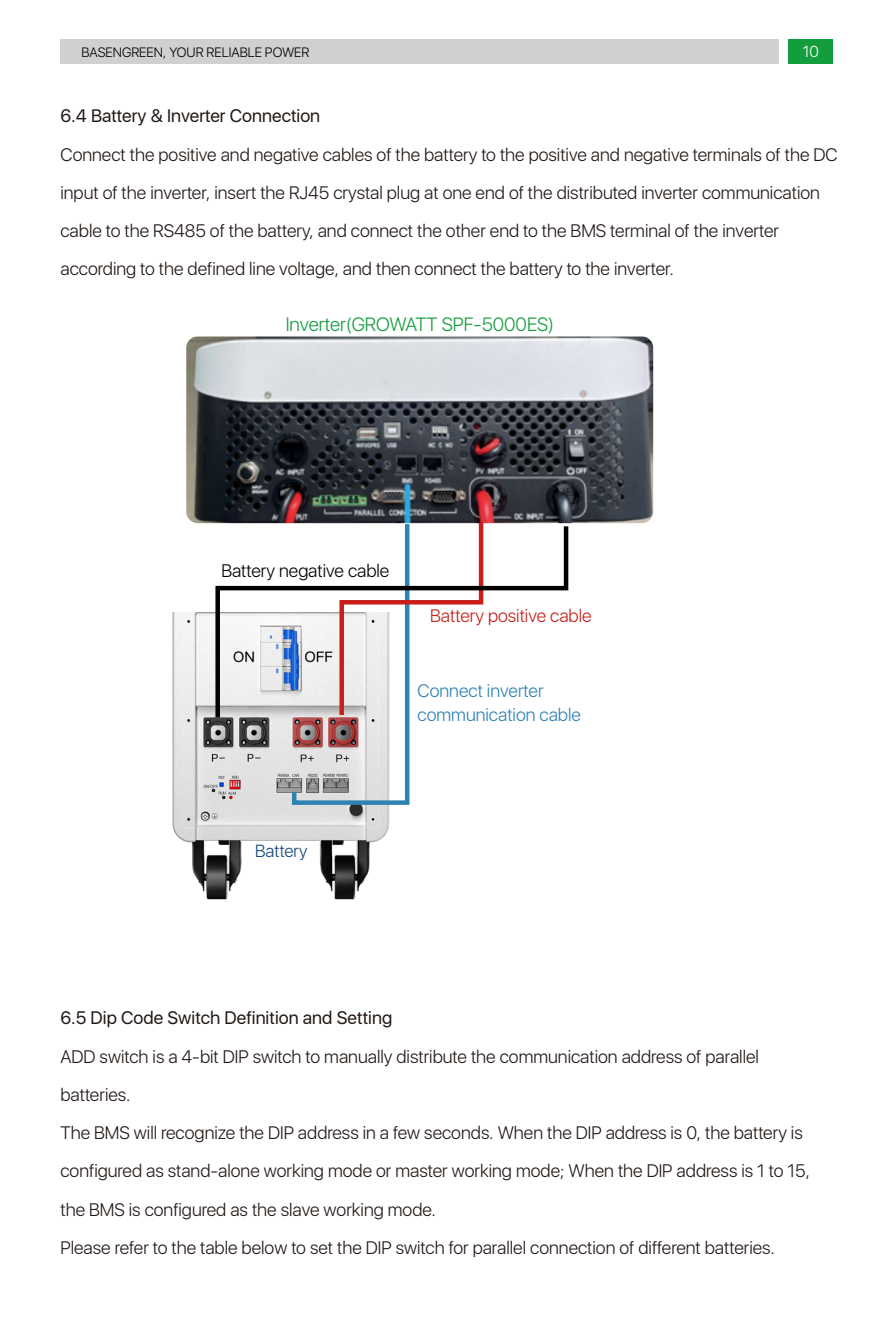
<style>
.page{position:relative;width:893px;height:1340px;background:#fff}
.page>*{position:absolute;margin:0;border:0;box-sizing:border-box;transform-origin:0 0}
.t1{font:300 19.12px "San Francisco";color:#149d3d}
.t2{font:300 18px/38.2px "San Francisco";color:#231815}
.t3{font:18px "San Francisco";color:#231815}
.t4{font:300 18px/23.8px "San Francisco";color:#2e82b4}
.t5{font:300 18px "San Francisco";color:#040000}
.t6{font:300 18px "San Francisco";color:#c81f19}
.t7{font:300 17.55px "San Francisco";color:#174880}
.t8{font:300 15.75px "San Francisco";color:#fff}
.t9{font:300 13.5px "San Francisco";color:#040000}
</style>
<div class="page">
<img style="left:172px;top:612px;width:218px;height:288px">
<div style="left:60px;top:39px;width:719px;height:25px;background:#d0d0d1"></div>
<div style="left:788px;top:39px;width:44px;height:25px;background:#149d3d"></div>
<svg style="left:290px;top:722px;width:120px;height:85px;background:#bfbdc1"></svg>
<svg style="left:213px;top:523px;width:358px;height:199px"></svg>
<img style="left:186px;top:336px;width:467px;height:187px">
<p class="t9" style="left:81px;top:43px;width:229px">BASENGREEN, YOUR RELIABLE POWER</p>
<p class="t8" style="left:803px;top:41px;width:18px">10</p>
<p class="t3" style="left:60px;top:104px;width:261px">6.4 Battery &amp; Inverter Connection</p>
<p class="t2" style="left:60px;top:136px;width:779px">Connect the positive and negative cables of the battery to the positive and negative terminals of the DC input of the inverter, insert the RJ45 crystal plug at one end of the distributed inverter communication cable to the RS485 of the battery, and connect the other end to the BMS terminal of the inverter according to the defined line voltage, and then connect the battery to the inverter.</p>
<p class="t1" style="left:286px;top:312px;width:270px">Inverter(GROWATT SPF-5000ES)</p>
<p class="t5" style="left:221px;top:558px;width:170px">Battery negative cable</p>
<p class="t6" style="left:430px;top:603px;width:163px">Battery positive cable</p>
<p class="t4" style="left:418px;top:679px;width:165px">Connect inverter communication cable</p>
<p class="t7" style="left:255px;top:839px;width:54px">Battery</p>
<p class="t3" style="left:60px;top:1005px;width:333px">6.5 Dip Code Switch Definition and Setting</p>
<p class="t2" style="left:60px;top:1038px;width:751px">ADD switch is a 4-bit DIP switch to manually distribute the communication address of parallel batteries.<br>The BMS will recognize the DIP address in a few seconds. When the DIP address is 0, the battery is configured as stand-alone working mode or master working mode; When the DIP address is 1 to 15, the BMS is configured as the slave working mode.<br>Please refer to the table below to set the DIP switch for parallel connection of different batteries.</p>
</div>
